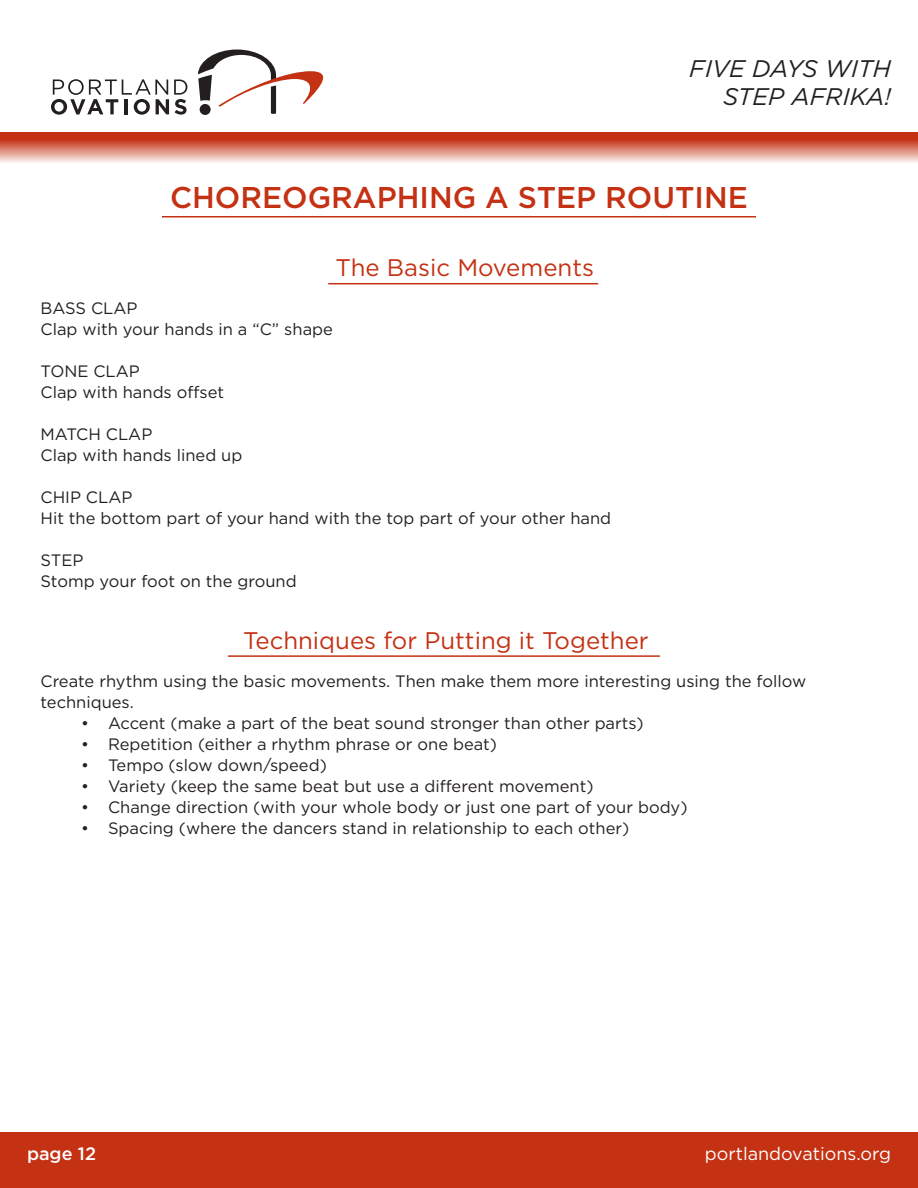
<style>
.page{position:relative;width:918px;height:1188px;background:#fff}
.page>*{position:absolute;margin:0;border:0;box-sizing:border-box;transform-origin:0 0}
.t1{font:500 30px "Gotham";color:#c43113}
.t2{font:24px "Gotham";color:#c43113}
.t3{font:italic 24px/28.8px "Gotham";color:#241f1f;text-align:right}
.t4{font:18px "Gotham";color:#fff}
.t5{font:500 18px "Gotham";color:#fff}
.t6{font:16.5px/21px "Gotham";color:#241f1f}
</style>
<div class="page">
<div style="left:0;top:1132px;width:918px;height:56px;background:#c43113"></div>
<svg style="left:198px;top:50px;width:125px;height:64px"></svg>
<svg style="left:51px;top:79px;width:136px;height:36px"></svg>
<div style="left:0;top:133px;width:918px;height:6px;background:#c43113"></div>
<div style="left:0;top:139px;width:918px;height:24px;background:linear-gradient(to bottom,#c33012,#f9ebe8)"></div>
<hr style="left:162px;top:216px;width:594px;height:1px;background:#c43113">
<hr style="left:328px;top:283px;width:270px;height:1px;background:#c43113">
<hr style="left:228px;top:655px;width:432px;height:2px;background:#c43113">
<h2 class="t3" style="left:689px;top:54px;width:203px">FIVE DAYS WITH<br>STEP AFRIKA!</h2>
<h1 class="t1" style="left:170px;top:180px;width:579px">CHOREOGRAPHING A STEP ROUTINE</h1>
<h2 class="t2" style="left:336px;top:254px;width:260px">The Basic Movements</h2>
<p class="t6" style="left:40px;top:297px;width:294px">BASS CLAP<br>Clap with your hands in a “C” shape</p>
<p class="t6" style="left:40px;top:360px;width:185px">TONE CLAP<br>Clap with hands offset</p>
<p class="t6" style="left:40px;top:423px;width:203px">MATCH CLAP<br>Clap with hands lined up</p>
<p class="t6" style="left:40px;top:486px;width:572px">CHIP CLAP<br>Hit the bottom part of your hand with the top part of your other hand</p>
<p class="t6" style="left:40px;top:549px;width:258px">STEP<br>Stomp your foot on the ground</p>
<h2 class="t2" style="left:243px;top:627px;width:407px">Techniques for Putting it Together</h2>
<p class="t6" style="left:40px;top:670px;width:767px">Create rhythm using the basic movements. Then make them more interesting using the follow techniques.</p>
<p class="t6" style="left:81px;top:712px;width:564px">• Accent (make a part of the beat sound stronger than other parts)</p>
<p class="t6" style="left:81px;top:733px;width:418px">• Repetition (either a rhythm phrase or one beat)</p>
<p class="t6" style="left:81px;top:754px;width:247px">• Tempo (slow down/speed)</p>
<p class="t6" style="left:81px;top:775px;width:514px">• Variety (keep the same beat but use a different movement)</p>
<p class="t6" style="left:81px;top:796px;width:608px">• Change direction (with your whole body or just one part of your body)</p>
<p class="t6" style="left:81px;top:817px;width:550px">• Spacing (where the dancers stand in relationship to each other)</p>
<p class="t5" style="left:27px;top:1143px;width:71px">page 12</p>
<p class="t4" style="left:705px;top:1144px;width:188px">portlandovations.org</p>
</div>
